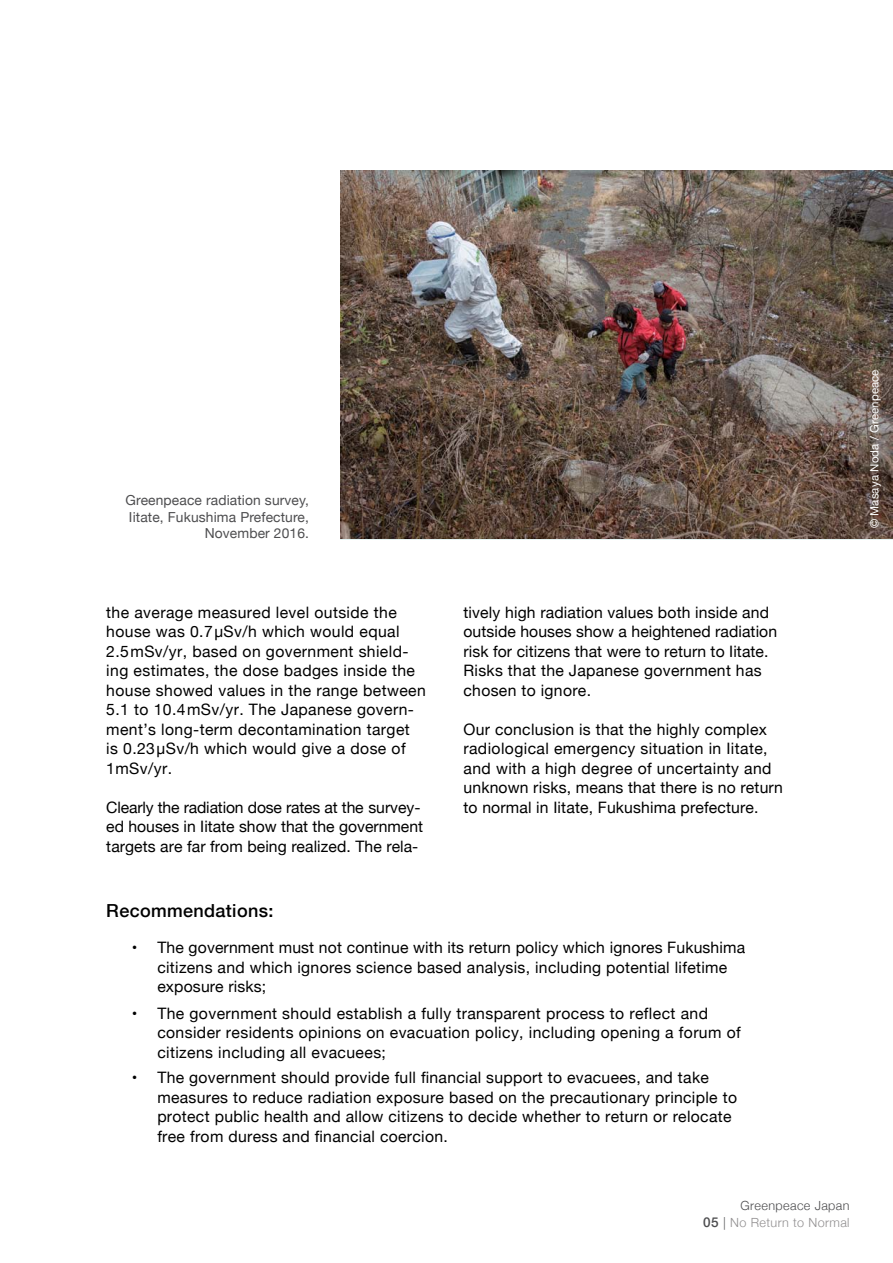
<style>
.page{position:relative;width:893px;height:1263px;background:#fff}
.page>*{position:absolute;margin:0;border:0;box-sizing:border-box;transform-origin:0 0}
.t1{font:500 18px "Helvetica Neue";letter-spacing:.02em;color:#000}
.t2{font:15.75px/19.5px "Helvetica Neue";letter-spacing:.02em;color:#000}
.t3{font:15.75px/19.5px "Helvetica Neue";color:#000}
.t4{font:13.8px/16.5px "Helvetica Neue";letter-spacing:.01em;color:#4d4d4f;text-align:right}
.t5{font:300 12.6px/16.5px "Helvetica Neue";letter-spacing:.03em;color:#918f90;text-align:right}
.t6{font:11.55px "Helvetica Neue";letter-spacing:.01em;color:#fff}
.s1{color:#4d4d4f}
.s2{font-weight:500;font-size:13.5px;color:#4d4d4f}
.s3{font-size:12.75px;color:#58595b}
</style>
<div class="page">
<img style="left:340px;top:170px;width:553px;height:369px">
<p class="t4" style="left:126px;top:493px;width:185px">Greenpeace radiation survey,<br>Iitate, Fukushima Prefecture,<br>November 2016.</p>
<p class="t6" style="left:866px;top:528px;width:160px;rotate:-90deg">© Masaya Noda / Greenpeace</p>
<p class="t2" style="left:106px;top:603px;width:321px">the average measured level outside the house was 0.7µSv/h which would equal 2.5mSv/yr, based on government shield&shy;ing estimates, the dose badges inside the house showed values in the range between 5.1 to 10.4mSv/yr. The Japanese govern&shy;ment’s long-term decontamination target<br>is 0.23μSv/h which would give a dose of 1mSv/yr.</p>
<p class="t3" style="left:106px;top:798px;width:318px">Clearly the radiation dose rates at the survey&shy;ed houses in Iitate show that the government targets are far from being realized. The rela-</p>
<p class="t2" style="left:463px;top:603px;width:315px">tively high radiation values both inside and outside houses show a heightened radiation risk for citizens that were to return to Iitate.<br>Risks that the Japanese government has chosen to ignore.</p>
<p class="t2" style="left:463px;top:720px;width:321px">Our conclusion is that the highly complex radiological emergency situation in Iitate, and with a high degree of uncertainty and unknown risks, means that there is no return to normal in Iitate, Fukushima prefecture.</p>
<p class="t1" style="left:106px;top:896px;width:169px">Recommendations:</p>
<p class="t2" style="left:157px;top:939px;width:589px;text-indent:-26px">• The government must not continue with its return policy which ignores Fukushima citizens and which ignores science based analysis, including potential lifetime exposure risks;</p>
<p class="t2" style="left:157px;top:1004px;width:585px;text-indent:-26px">• The government should establish a fully transparent process to reflect and consider residents opinions on evacuation policy, including opening a forum of citizens including all evacuees;</p>
<p class="t2" style="left:157px;top:1068px;width:581px;text-indent:-26px">• The government should provide full financial support to evacuees, and take measures to reduce radiation exposure based on the precautionary principle to protect public health and allow citizens to decide whether to return or relocate free from duress and financial coercion.</p>
<p class="t5" style="left:703px;top:1197px;width:148px"><span class="s1">Greenpeace Japan<br></span><span class="s2">05</span> <span class="s3">|</span> No Return to Normal</p>
</div>
